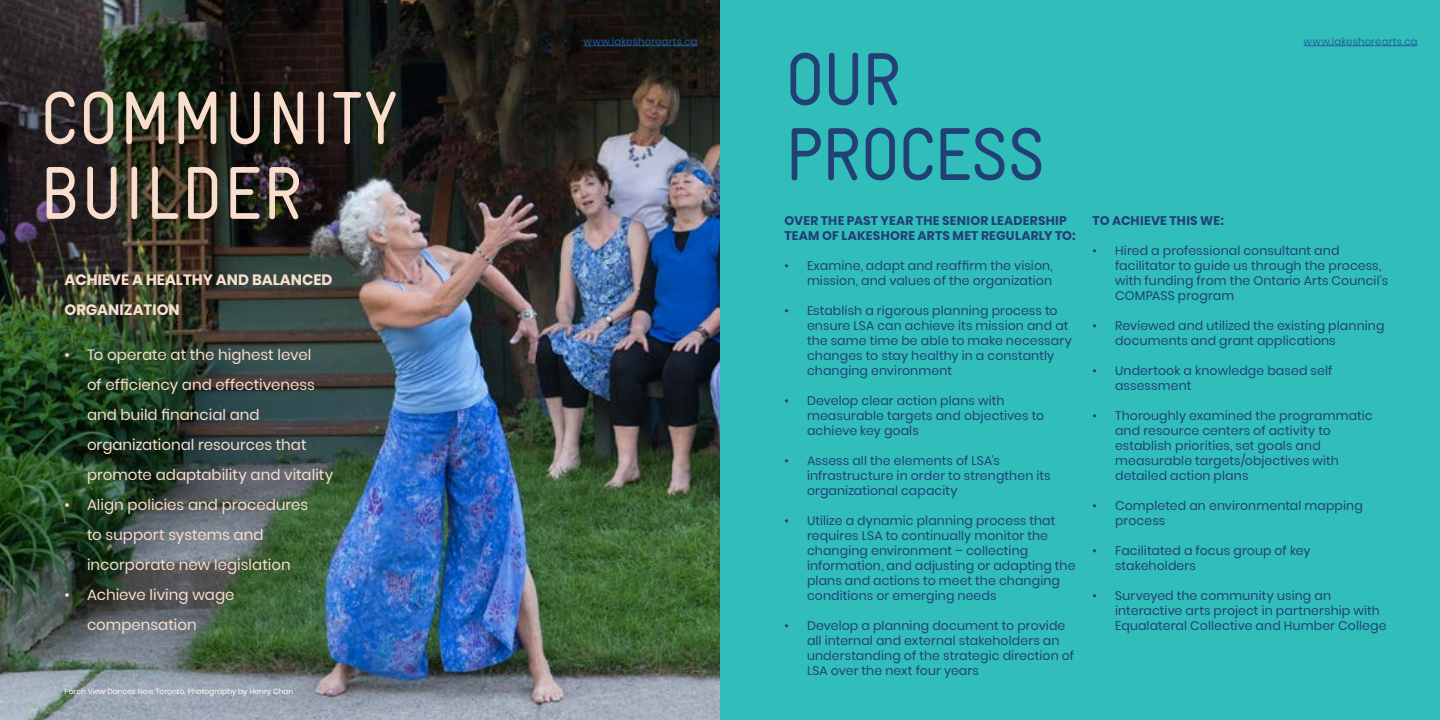
<style>
.page{position:relative;width:1440px;height:720px;background:#fff}
.page>*{position:absolute;margin:0;border:0;box-sizing:border-box;transform-origin:0 0}
.t1{font:75px/75px "Gravur Condensed";letter-spacing:.01em;color:#f9ddcd}
.t2{font:75px/75px "Gravur Condensed";letter-spacing:-.025em;color:#223f76}
.t3{font:15px/30px "Poppins";color:#f9ddcd}
.t4{font:700 15px/30px "Poppins";color:#f9ddcd}
.t5{font:12.5px/15px "Poppins";letter-spacing:.01em;color:#223f76}
.t6{font:700 12.5px/15px "Poppins";letter-spacing:.02em;color:#223f76}
.t7{font:10px "Poppins";letter-spacing:.02em;color:#215e9e}
.t8{font:7.5px "Poppins";color:#fff}
</style>
<div class="page">
<img style="left:0;top:0;width:720px;height:720px">
<div style="left:720px;top:0;width:720px;height:720px;background:#31beba"></div>
<hr style="left:584px;top:45px;width:113px;height:1px;background:#215e9e">
<hr style="left:1304px;top:45px;width:113px;height:1px;background:#215e9e">
<h1 class="t1" style="left:40px;top:81px;width:360px">COMMUNITY<br>BUILDER</h1>
<p class="t4" style="left:65px;top:265px;width:270px">ACHIEVE A HEALTHY AND BALANCED<br>ORGANIZATION</p>
<p class="t3" style="left:87px;top:340px;width:248px;text-indent:-22px">• To operate at the highest level<br>of efficiency and effectiveness and build financial and organizational resources that promote adaptability and vitality</p>
<p class="t3" style="left:87px;top:490px;width:223px;text-indent:-22px">• Align policies and procedures to support systems and incorporate new legislation</p>
<p class="t3" style="left:87px;top:580px;width:149px;text-indent:-22px">• Achieve living wage compensation</p>
<p class="t8" style="left:64px;top:687px;width:231px">Porch View Dances New Toronto, Photography by Henry Chan</p>
<p class="t7" style="left:584px;top:36px;width:115px">www.lakeshorearts.ca</p>
<p class="t7" style="left:1304px;top:36px;width:115px">www.lakeshorearts.ca</p>
<h1 class="t2" style="left:785px;top:42px;width:262px">OUR<br>PROCESS</h1>
<p class="t6" style="left:785px;top:213px;width:293px">OVER THE PAST YEAR THE SENIOR LEADERSHIP<br>TEAM OF LAKESHORE ARTS MET REGULARLY TO:</p>
<p class="t5" style="left:785px;top:258px;width:270px;text-align:right">• Examine, adapt and reaffirm the vision, mission, and values of the organization</p>
<p class="t5" style="left:807px;top:303px;width:266px;text-indent:-22px">• Establish a rigorous planning process to ensure LSA can achieve its mission and at the same time be able to make necessary changes to stay healthy in a constantly changing environment</p>
<p class="t5" style="left:807px;top:393px;width:239px;text-indent:-22px">• Develop clear action plans with measurable targets and objectives to achieve key goals</p>
<p class="t5" style="left:807px;top:453px;width:245px;text-indent:-22px">• Assess all the elements of LSA’s infrastructure in order to strengthen its organizational capacity</p>
<p class="t5" style="left:807px;top:513px;width:270px;text-indent:-22px">• Utilize a dynamic planning process that requires LSA to continually monitor the changing environment – collecting information, and adjusting or adapting the plans and actions to meet the changing conditions or emerging needs</p>
<p class="t5" style="left:807px;top:618px;width:269px;text-indent:-22px">• Develop a planning document to provide all internal and external stakeholders an understanding of the strategic direction of LSA over the next four years</p>
<p class="t6" style="left:1093px;top:213px;width:133px">TO ACHIEVE THIS WE:</p>
<p class="t5" style="left:1115px;top:243px;width:275px;text-indent:-22px">• Hired a professional consultant and facilitator to guide us through the process, with funding from the Ontario Arts Council’s COMPASS program</p>
<p class="t5" style="left:1115px;top:318px;width:271px;text-indent:-22px">• Reviewed and utilized the existing planning documents and grant applications</p>
<p class="t5" style="left:1115px;top:363px;width:219px;text-indent:-22px">• Undertook a knowledge based self assessment</p>
<p class="t5" style="left:1115px;top:408px;width:259px;text-indent:-22px">• Thoroughly examined the programmatic and resource centers of activity to establish priorities, set goals and measurable targets/objectives with detailed action plans</p>
<p class="t5" style="left:1115px;top:498px;width:249px;text-indent:-22px">• Completed an environmental mapping process</p>
<p class="t5" style="left:1115px;top:543px;width:197px;text-indent:-22px">• Facilitated a focus group of key stakeholders</p>
<p class="t5" style="left:1115px;top:588px;width:273px;text-indent:-22px">• Surveyed the community using an interactive arts project in partnership with<br>Equalateral Collective and Humber College</p>
</div>
